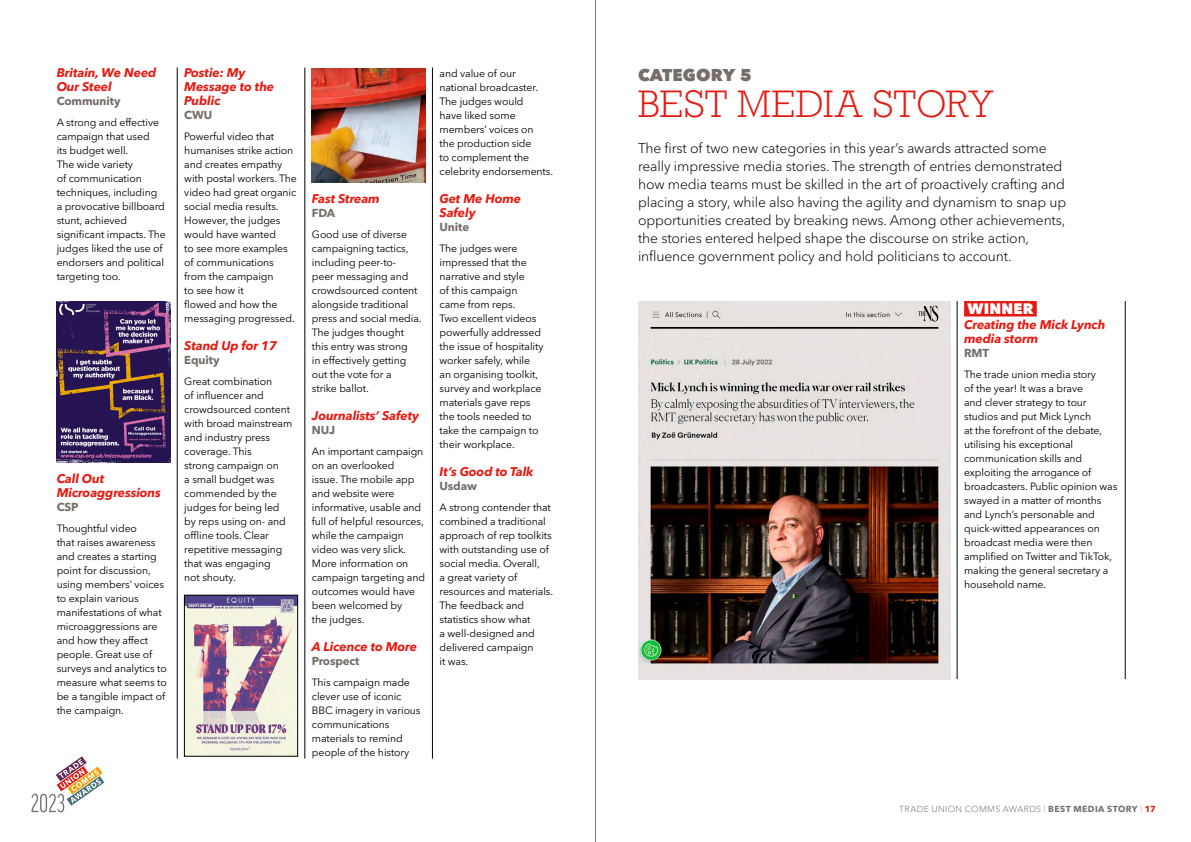
<style>
.page{position:relative;width:1191px;height:842px;background:#fff}
.page>*{position:absolute;margin:0;border:0;box-sizing:border-box;transform-origin:0 0}
.Category__Large{font:300 36px "Rockwell Nova";letter-spacing:-.005em;color:#e41b13}
.Category_Number{font:800 17px "Avenir Next LT Pro";letter-spacing:.01em;color:#766e6a}
.Winner{font:800 15px "Avenir Next LT Pro";letter-spacing:.01em;color:#fff}
.Section_Intro{font:300 14px/18px "Avenir Next LT Pro";letter-spacing:-.01em;color:#000}
.Pub_Title{font:italic 700 12.5px/14px "Avenir Next LT Pro";letter-spacing:-.01em;color:#e41b13}
.Union{font:700 11.5px "Avenir Next LT Pro";letter-spacing:-.01em;color:#766e6a}
.Body{font:10.5px/14px "Avenir Next LT Pro";letter-spacing:-.01em;color:#000}
.Running_Footer__R{font:300 8.7px "Avenir Next LT Pro";letter-spacing:.045em;color:#766e6a}
.s1{font-weight:700}
.s2{font-weight:700;color:#e41b13}
</style>
<div class="page">
<svg style="left:31px;top:756px;width:73px;height:56px"></svg>
<hr style="left:177px;top:68px;width:1px;height:691px;background:#000">
<hr style="left:305px;top:68px;width:1px;height:691px;background:#000">
<hr style="left:432px;top:68px;width:1px;height:691px;background:#000">
<div style="left:964px;top:301px;width:72px;height:15px;background:#e41b13"></div>
<hr style="left:957px;top:301px;width:1px;height:378px;background:#000">
<hr style="left:1125px;top:301px;width:1px;height:378px;background:#000">
<img style="left:638px;top:301px;width:312px;height:378px">
<img style="left:57px;top:301px;width:113px;height:161px">
<img style="left:186px;top:597px;width:110px;height:157px">
<div style="left:184px;top:595px;width:114px;height:161px;border:1px solid #000"></div>
<img style="left:312px;top:69px;width:113px;height:113px">
<hr style="left:595px;top:0;width:1px;height:842px;background:#887b75">
<p class="Pub_Title" style="left:57px;top:66px;width:101px">Britain, We Need<br>Our Steel</p>
<p class="Union" style="left:57px;top:94px;width:65px">Community</p>
<p class="Body" style="left:57px;top:115px;width:111px">A strong and effective campaign that used<br>its budget well.<br>The wide variety<br>of communication techniques, including<br>a provocative billboard stunt, achieved significant impacts. The judges liked the use of endorsers and political targeting too.</p>
<p class="Pub_Title" style="left:57px;top:472px;width:106px">Call Out<br>Microaggressions</p>
<p class="Union" style="left:57px;top:500px;width:23px">CSP</p>
<p class="Body" style="left:57px;top:521px;width:112px">Thoughtful video<br>that raises awareness and creates a starting point for discussion, using members’ voices to explain various manifestations of what microaggressions are and how they affect people. Great use of surveys and analytics to measure what seems to be a tangible impact of the campaign.</p>
<p class="Pub_Title" style="left:184px;top:66px;width:91px">Postie: My<br>Message to the<br>Public</p>
<p class="Union" style="left:184px;top:108px;width:30px">CWU</p>
<p class="Body" style="left:184px;top:129px;width:114px">Powerful video that humanises strike action and creates empathy with postal workers. The video had great organic social media results.<br>However, the judges would have wanted<br>to see more examples of communications from the campaign<br>to see how it<br>flowed and how the messaging progressed.</p>
<p class="Pub_Title" style="left:184px;top:339px;width:94px">Stand Up for 17</p>
<p class="Union" style="left:184px;top:353px;width:37px">Equity</p>
<p class="Body" style="left:184px;top:374px;width:110px">Great combination<br>of influencer and crowdsourced content with broad mainstream and industry press coverage. This<br>strong campaign on<br>a small budget was commended by the judges for being led by reps using on- and offline tools. Clear repetitive messaging that was engaging<br>not shouty.</p>
<p class="Pub_Title" style="left:312px;top:192px;width:69px">Fast Stream</p>
<p class="Union" style="left:312px;top:206px;width:25px">FDA</p>
<p class="Body" style="left:312px;top:227px;width:111px">Good use of diverse campaigning tactics, including peer-to-<br>peer messaging and crowdsourced content alongside traditional press and social media.<br>The judges thought this entry was strong<br>in effectively getting out the vote for a<br>strike ballot.</p>
<p class="Pub_Title" style="left:312px;top:409px;width:109px">Journalists’ Safety</p>
<p class="Union" style="left:312px;top:423px;width:25px">NUJ</p>
<p class="Body" style="left:312px;top:444px;width:115px">An important campaign on an overlooked<br>issue. The mobile app and website were informative, usable and full of helpful resources, while the campaign video was very slick.<br>More information on campaign targeting and outcomes would have been welcomed by<br>the judges.</p>
<p class="Pub_Title" style="left:312px;top:640px;width:107px">A Licence to More</p>
<p class="Union" style="left:312px;top:654px;width:49px">Prospect</p>
<p class="Body" style="left:312px;top:675px;width:110px">This campaign made clever use of iconic<br>BBC imagery in various communications materials to remind people of the history</p>
<p class="Body" style="left:439px;top:66px;width:115px">and value of our national broadcaster.<br>The judges would<br>have liked some members’ voices on<br>the production side<br>to complement the celebrity endorsements.</p>
<p class="Pub_Title" style="left:439px;top:192px;width:83px">Get Me Home<br>Safely</p>
<p class="Union" style="left:439px;top:220px;width:31px">Unite</p>
<p class="Body" style="left:439px;top:241px;width:105px">The judges were impressed that the narrative and style<br>of this campaign came from reps.<br>Two excellent videos powerfully addressed the issue of hospitality worker safely, while an organising toolkit, survey and workplace materials gave reps the tools needed to take the campaign to their workplace.</p>
<p class="Pub_Title" style="left:439px;top:465px;width:95px">It’s Good to Talk</p>
<p class="Union" style="left:439px;top:479px;width:39px">Usdaw</p>
<p class="Body" style="left:439px;top:500px;width:115px">A strong contender that combined a traditional approach of rep toolkits with outstanding use of social media. Overall,<br>a great variety of resources and materials.<br>The feedback and statistics show what<br>a well-designed and delivered campaign<br>it was.</p>
<p class="Category_Number" style="left:638px;top:64px;width:115px">CATEGORY 5</p>
<p class="Category__Large" style="left:638px;top:82px;width:357px">BEST MEDIA STORY</p>
<p class="Section_Intro" style="left:638px;top:139px;width:430px">The first of two new categories in this year’s awards attracted some really impressive media stories. The strength of entries demonstrated how media teams must be skilled in the art of proactively crafting and placing a story, while also having the agility and dynamism to snap up opportunities created by breaking news. Among other achievements, the stories entered helped shape the discourse on strike action, influence government policy and hold politicians to account.</p>
<p class="Winner" style="left:967px;top:299px;width:67px">WINNER</p>
<p class="Pub_Title" style="left:964px;top:318px;width:143px">Creating the Mick Lynch media storm</p>
<p class="Union" style="left:964px;top:346px;width:27px">RMT</p>
<p class="Body" style="left:964px;top:367px;width:155px">The trade union media story<br>of the year! It was a brave<br>and clever strategy to tour studios and put Mick Lynch<br>at the forefront of the debate, utilising his exceptional communication skills and exploiting the arrogance of broadcasters. Public opinion was swayed in a matter of months and Lynch’s personable and quick-witted appearances on broadcast media were then amplified on Twitter and TikTok, making the general secretary a household name.</p>
<p class="Running_Footer__R" style="left:899px;top:804px;width:258px">TRADE UNION COMMS AWARDS <sup>|</sup> <span class="s1">BEST MEDIA STORY</span> <sup>|</sup> <span class="s2">17</span></p>
</div>
